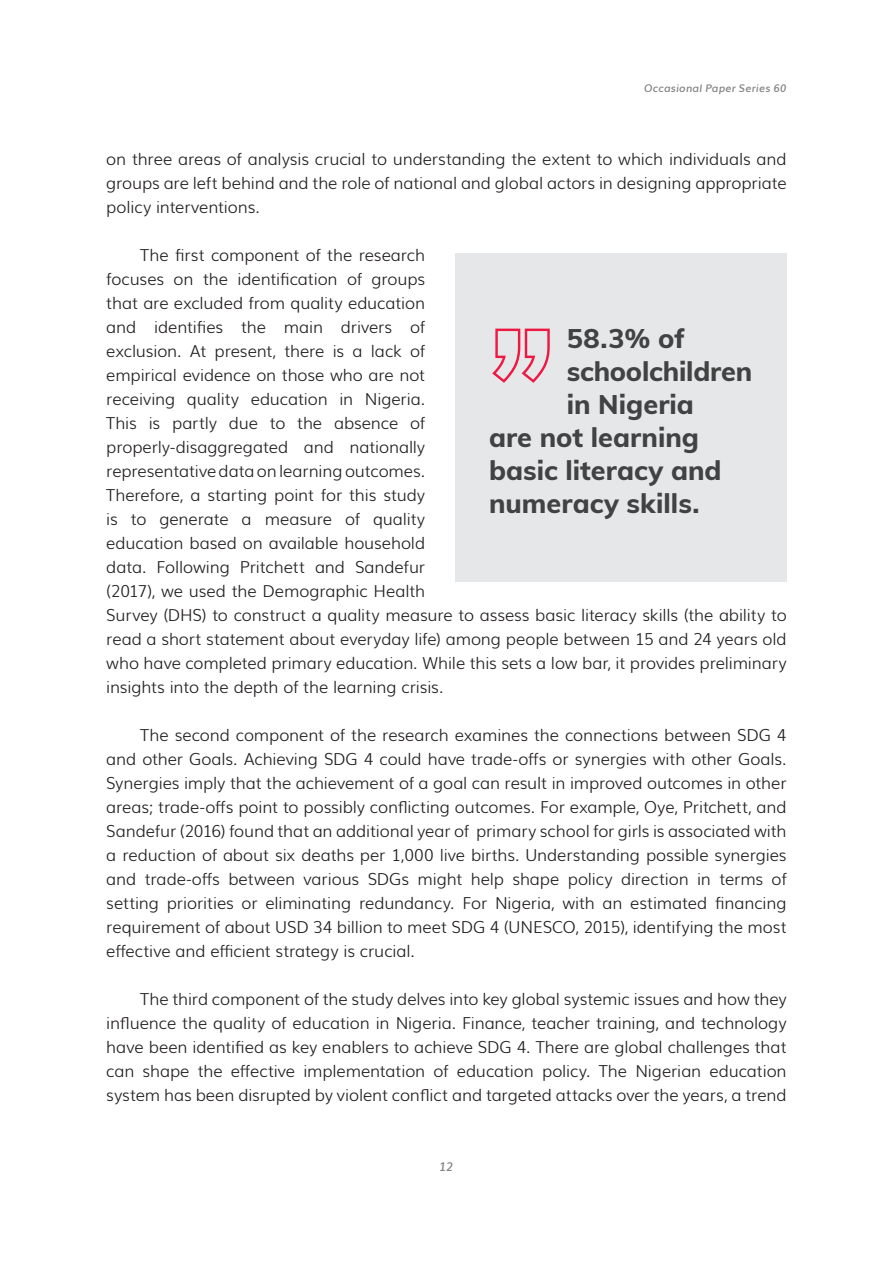
<style>
.page{position:relative;width:893px;height:1263px;background:#fff}
.page>*{position:absolute;margin:0;border:0;box-sizing:border-box;transform-origin:0 0}
.Cuerpo_Texto_Sin_jus{font:800 27px "Muli";color:#414343}
.Cuerpo_Texto_Sangría{font:300 16.5px/24px "Muli";letter-spacing:-.01em;color:#231f20;text-align:justify}
.t1{font:italic 600 12px "Muli";color:#808285}
.t2{font:italic 600 10.5px "Muli";letter-spacing:.02em;color:#808285}
</style>
<div class="page">
<div style="left:455px;top:253px;width:332px;height:329px;background:#e6e7e9"></div>
<svg style="left:492px;top:329px;width:58px;height:54px"></svg>
<p class="t2" style="left:644px;top:79px;width:144px">Occasional Paper Series 60</p>
<p class="Cuerpo_Texto_Sangría" style="left:106px;top:146px;width:682px">on three areas of analysis crucial to understanding the extent to which individuals and groups are left behind and the role of national and global actors in designing appropriate policy interventions.</p>
<p class="Cuerpo_Texto_Sangría" style="left:106px;top:242px;width:682px;text-align:left;text-indent:34px">The first component of the research<br>focuses on the identification of groups<br>that are excluded from quality education<br>and identifies the main drivers of<br>exclusion. At present, there is a lack of<br>empirical evidence on those who are not<br>receiving quality education in Nigeria.<br>This is partly due to the absence of<br>properly-disaggregated and nationally<br>representative data on learning outcomes.<br>Therefore, a starting point for this study<br>is to generate a measure of quality<br>education based on available household<br>data. Following Pritchett and Sandefur<br>(2017), we used the Demographic Health<br>Survey (DHS) to construct a quality measure to assess basic literacy skills (the ability to read a short statement about everyday life) among people between 15 and 24 years old who have completed primary education. While this sets a low bar, it provides preliminary insights into the depth of the learning crisis.</p>
<p class="Cuerpo_Texto_Sangría" style="left:106px;top:722px;width:682px;text-indent:34px">The second component of the research examines the connections between SDG 4 and other Goals. Achieving SDG 4 could have trade-offs or synergies with other Goals.<br>Synergies imply that the achievement of a goal can result in improved outcomes in other areas; trade-offs point to possibly conflicting outcomes. For example, Oye, Pritchett, and Sandefur (2016) found that an additional year of primary school for girls is associated with a reduction of about six deaths per 1,000 live births. Understanding possible synergies and trade-offs between various SDGs might help shape policy direction in terms of setting priorities or eliminating redundancy. For Nigeria, with an estimated financing requirement of about USD 34 billion to meet SDG 4 (UNESCO, 2015), identifying the most effective and efficient strategy is crucial.</p>
<p class="Cuerpo_Texto_Sangría" style="left:106px;top:986px;width:682px;text-indent:34px">The third component of the study delves into key global systemic issues and how they influence the quality of education in Nigeria. Finance, teacher training, and technology have been identified as key enablers to achieve SDG 4. There are global challenges that can shape the effective implementation of education policy. The Nigerian education system has been disrupted by violent conflict and targeted attacks over the years, a trend</p>
<p class="Cuerpo_Texto_Sin_jus" style="left:567px;top:318px;width:120px">58.3% of</p>
<p class="Cuerpo_Texto_Sin_jus" style="left:567px;top:351px;width:187px">schoolchildren</p>
<p class="Cuerpo_Texto_Sin_jus" style="left:567px;top:384px;width:129px">in Nigeria</p>
<p class="Cuerpo_Texto_Sin_jus" style="left:489px;top:417px;width:212px">are not learning</p>
<p class="Cuerpo_Texto_Sin_jus" style="left:489px;top:450px;width:234px">basic literacy and</p>
<p class="Cuerpo_Texto_Sin_jus" style="left:489px;top:483px;width:212px">numeracy skills.</p>
<p class="t1" style="left:439px;top:1157px;width:16px">12</p>
</div>
